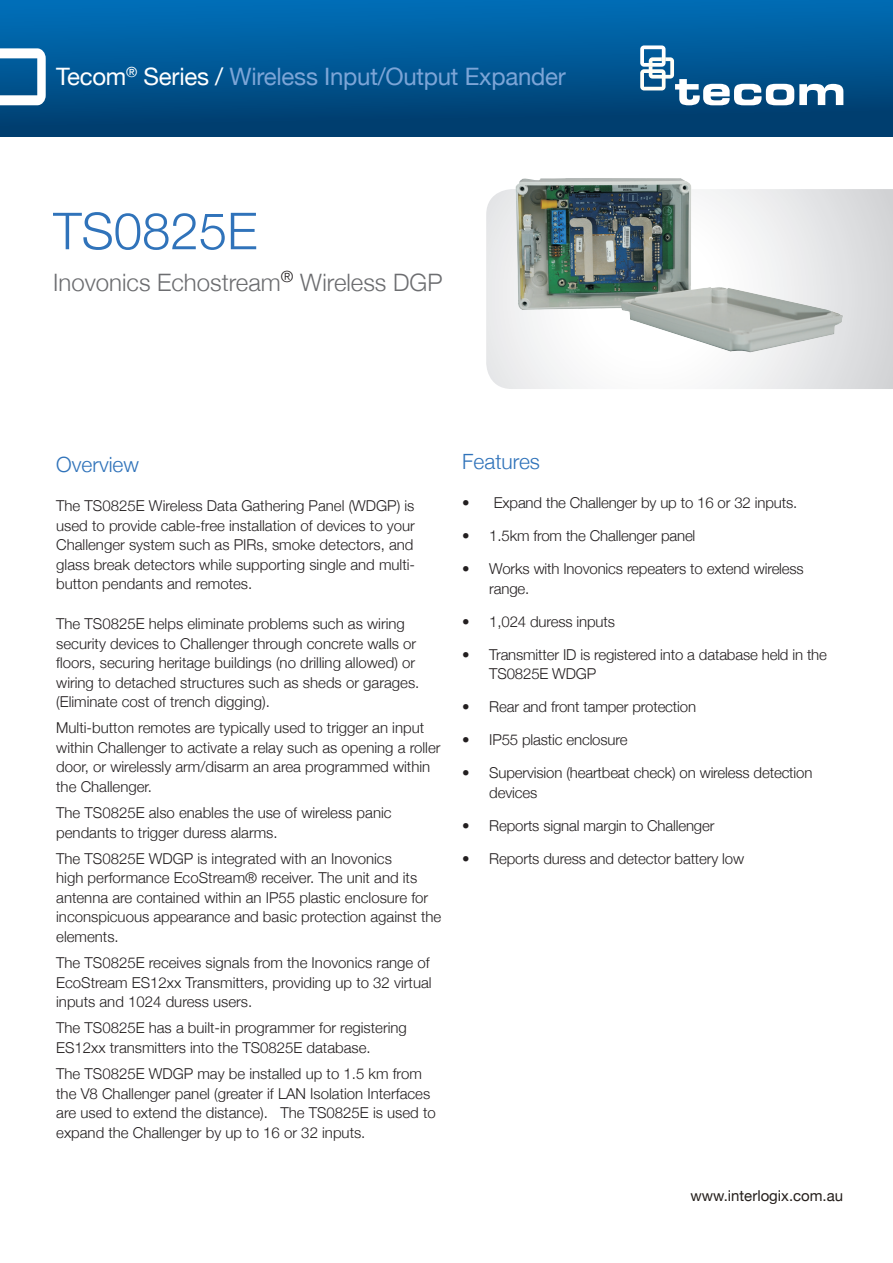
<style>
.page{position:relative;width:893px;height:1263px;background:#fff}
.page>*{position:absolute;margin:0;border:0;box-sizing:border-box;transform-origin:0 0}
.t1{font:300 51px "Helvetica Neue";color:#3073ba}
.t2{font:24px "Helvetica Neue";letter-spacing:-.01em;color:#7ca5d7}
.Model{font:300 24px "Helvetica Neue";color:#6c6d70}
.HEAD{font:300 21px "Helvetica Neue";color:#3073ba}
.HEAD-2{font:300 15px/19.5px "Helvetica Neue";color:#231f20}
.HEAD-3{font:15px "Helvetica Neue";color:#241e1b}
.s1{color:#fff}
</style>
<div class="page">
<div style="left:0;top:0;width:893px;height:137px;background:linear-gradient(to bottom,#0070ba,#003b69)"></div>
<svg style="left:0;top:48px;width:46px;height:57px"></svg>
<svg style="left:486px;top:189px;width:407px;height:200px"></svg>
<img style="left:515px;top:178px;width:328px;height:174px">
<svg style="left:640px;top:45px;width:203px;height:60px"></svg>
<p class="t2" style="left:56px;top:59px;width:511px"><span class="s1">Tecom</span><sup>®</sup> <span class="s1">Series /</span> Wireless Input/Output Expander</p>
<p class="t1" style="left:53px;top:190px;width:206px">TS0825E</p>
<p class="Model" style="left:53px;top:263px;width:391px">Inovonics Echostream<sup>®</sup> Wireless DGP</p>
<p class="HEAD" style="left:56px;top:447px;width:84px">Overview</p>
<p class="HEAD-2" style="left:56px;top:495px;width:360px;text-align:justify">The TS0825E Wireless Data Gathering Panel (WDGP) is used to provide cable-free installation of devices to your Challenger system such as PIRs, smoke detectors, and glass break detectors while supporting single and multi&shy;button pendants and remotes.</p>
<p class="HEAD-2" style="left:56px;top:613px;width:365px">The TS0825E helps eliminate problems such as wiring security devices to Challenger through concrete walls or floors, securing heritage buildings (no drilling allowed) or wiring to detached structures such as sheds or garages. (Eliminate cost of trench digging).</p>
<p class="HEAD-2" style="left:56px;top:717px;width:386px">Multi-button remotes are typically used to trigger an input within Challenger to activate a relay such as opening a roller door, or wirelessly arm/disarm an area programmed within the Challenger.</p>
<p class="HEAD-2" style="left:56px;top:802px;width:337px">The TS0825E also enables the use of wireless panic pendants to trigger duress alarms.</p>
<p class="HEAD-2" style="left:56px;top:848px;width:387px">The TS0825E WDGP is integrated with an Inovonics<br>high performance EcoStream® receiver. The unit and its antenna are contained within an IP55 plastic enclosure for inconspicuous appearance and basic protection against the elements.</p>
<p class="HEAD-2" style="left:56px;top:952px;width:377px">The TS0825E receives signals from the Inovonics range of<br>EcoStream ES12xx Transmitters, providing up to 32 virtual inputs and 1024 duress users.</p>
<p class="HEAD-2" style="left:56px;top:1017px;width:352px">The TS0825E has a built-in programmer for registering<br>ES12xx transmitters into the TS0825E database.</p>
<p class="HEAD-2" style="left:56px;top:1063px;width:381px">The TS0825E WDGP may be installed up to 1.5 km from the V8 Challenger panel (greater if LAN Isolation Interfaces are used to extend the distance). The TS0825E is used to expand the Challenger by up to 16 or 32 inputs.</p>
<p class="HEAD" style="left:462px;top:445px;width:79px">Features</p>
<p class="HEAD-2" style="left:462px;top:492px;width:336px">• Expand the Challenger by up to 16 or 32 inputs.</p>
<p class="HEAD-2" style="left:462px;top:525px;width:235px">• 1.5km from the Challenger panel</p>
<p class="HEAD-2" style="left:489px;top:558px;width:316px;text-indent:-27px">• Works with Inovonics repeaters to extend wireless range.</p>
<p class="HEAD-2" style="left:462px;top:611px;width:154px">• 1,024 duress inputs</p>
<p class="HEAD-2" style="left:489px;top:644px;width:339px;text-indent:-27px">• Transmitter ID is registered into a database held in the<br>TS0825E WDGP</p>
<p class="HEAD-2" style="left:462px;top:696px;width:235px">• Rear and front tamper protection</p>
<p class="HEAD-2" style="left:462px;top:729px;width:167px">• IP55 plastic enclosure</p>
<p class="HEAD-2" style="left:489px;top:762px;width:325px;text-indent:-27px">• Supervision (heartbeat check) on wireless detection devices</p>
<p class="HEAD-2" style="left:462px;top:815px;width:254px">• Reports signal margin to Challenger</p>
<p class="HEAD-2" style="left:462px;top:848px;width:283px">• Reports duress and detector battery low</p>
<p class="HEAD-3" style="left:690px;top:1185px;width:154px">www.interlogix.com.au</p>
</div>
